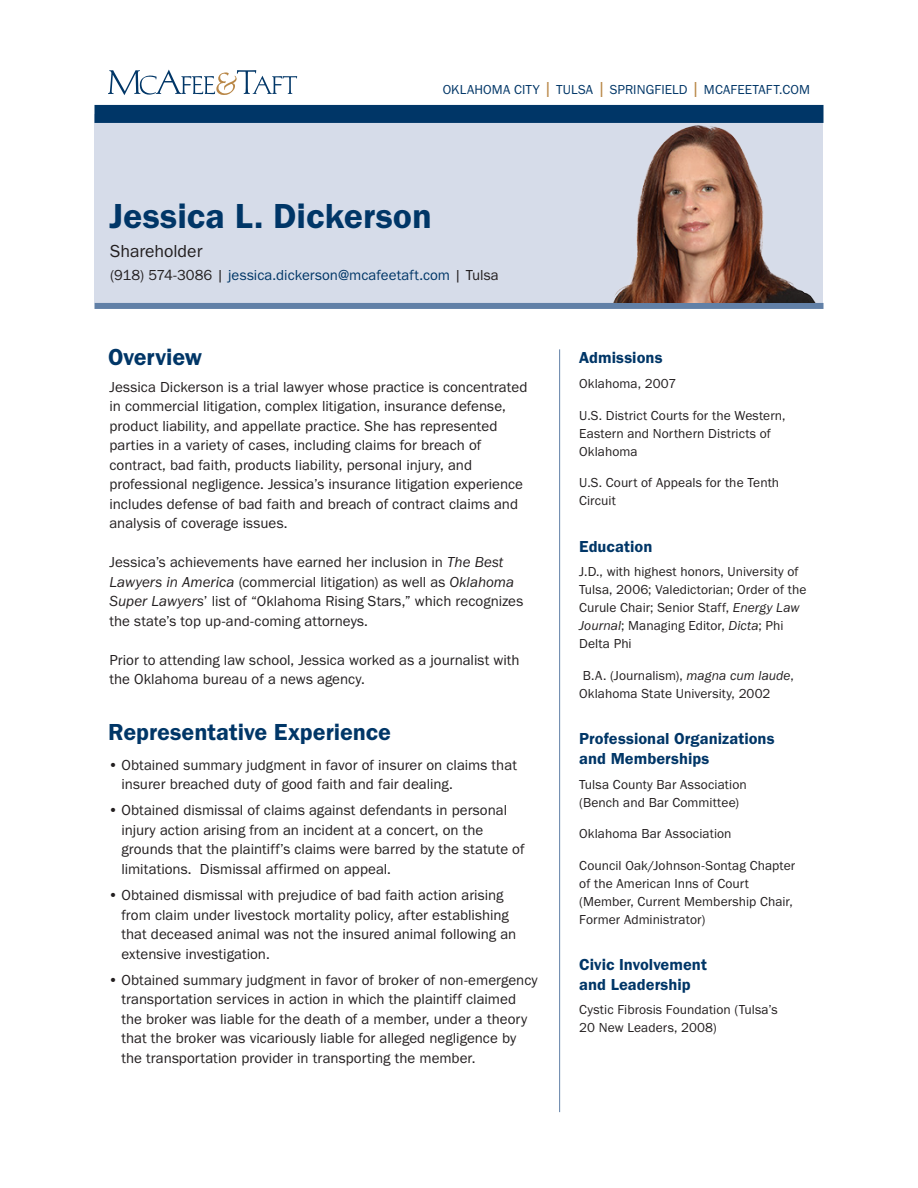
<style>
.page{position:relative;width:918px;height:1188px;background:#fff}
.page>*{position:absolute;margin:0;border:0;box-sizing:border-box;transform-origin:0 0}
.Name{font:36px "Franklin Gothic URW Dem";color:#003667}
.Section_Head{font:24px "Franklin Gothic URW Dem";color:#003667}
.t1{font:18px "Franklin Gothic URW Boo";color:#231f20}
.Sidebar_Head{font:16.5px/19.5px "Franklin Gothic URW Dem";color:#003667}
.Body_text{font:15px/19.5px "Franklin Gothic URW Boo";color:#231f20}
.Contact_info{font:15px "Franklin Gothic URW Boo";color:#003667}
.Sidebar_list_items{font:13.5px/18px "Franklin Gothic URW Boo";letter-spacing:.005em;color:#231f20}
.t2{font:13.5px "Franklin Gothic URW Boo";letter-spacing:.005em;color:#003667}
.s1{font-size:18px;color:#b98747}
.s2{color:#231f20}
.s3{font-family:"Franklin Gothic URW Boo Ita"}
</style>
<div class="page">
<div style="left:94px;top:115px;width:730px;height:188px;background:#d6dce9"></div>
<hr style="left:559px;top:349px;width:1px;height:763px;background:#6180a7">
<div style="left:94px;top:105px;width:730px;height:18px;background:#003667"></div>
<div style="left:94px;top:303px;width:730px;height:6px;background:#6180a7"></div>
<svg style="left:108px;top:70px;width:189px;height:25px"></svg>
<img style="left:613px;top:125px;width:203px;height:178px">
<p class="t2" style="left:443px;top:81px;width:369px">OKLAHOMA CITY <span class="s1">|</span> TULSA <span class="s1">|</span> SPRINGFIELD <span class="s1">|</span> MCAFEETAFT.COM</p>
<p class="Name" style="left:110px;top:194px;width:324px">Jessica L. Dickerson</p>
<p class="t1" style="left:110px;top:240px;width:94px">Shareholder</p>
<p class="Contact_info" style="left:110px;top:265px;width:390px"><span class="s2">(918) 574-3086 |</span> jessica.dickerson@mcafeetaft.com <span class="s2">| Tulsa</span></p>
<p class="Section_Head" style="left:108px;top:343px;width:96px">Overview</p>
<p class="Body_text" style="left:110px;top:377px;width:419px">Jessica Dickerson is a trial lawyer whose practice is concentrated in commercial litigation, complex litigation, insurance defense, product liability, and appellate practice. She has represented parties in a variety of cases, including claims for breach of contract, bad faith, products liability, personal injury, and professional negligence. Jessica’s insurance litigation experience includes defense of bad faith and breach of contract claims and analysis of coverage issues.</p>
<p class="Body_text" style="left:110px;top:552px;width:415px">Jessica’s achievements have earned her inclusion in <span class="s3">The Best Lawyers in America</span> (commercial litigation) as well as <span class="s3">Oklahoma Super Lawyers</span>’ list of “Oklahoma Rising Stars,” which recognizes the state’s top up-and-coming attorneys.</p>
<p class="Body_text" style="left:110px;top:650px;width:412px">Prior to attending law school, Jessica worked as a journalist with the Oklahoma bureau of a news agency.</p>
<p class="Section_Head" style="left:108px;top:717px;width:285px">Representative Experience</p>
<p class="Body_text" style="left:122px;top:755px;width:397px;text-indent:-14px">• Obtained summary judgment in favor of insurer on claims that insurer breached duty of good faith and fair dealing.</p>
<p class="Body_text" style="left:122px;top:800px;width:405px;text-indent:-14px">• Obtained dismissal of claims against defendants in personal injury action arising from an incident at a concert, on the grounds that the plaintiff’s claims were barred by the statute of limitations. Dismissal affirmed on appeal.</p>
<p class="Body_text" style="left:122px;top:885px;width:396px;text-indent:-14px">• Obtained dismissal with prejudice of bad faith action arising from claim under livestock mortality policy, after establishing that deceased animal was not the insured animal following an extensive investigation.</p>
<p class="Body_text" style="left:122px;top:970px;width:418px;text-indent:-14px">• Obtained summary judgment in favor of broker of non-emergency transportation services in action in which the plaintiff claimed the broker was liable for the death of a member, under a theory that the broker was vicariously liable for alleged negligence by the transportation provider in transporting the member.</p>
<p class="Sidebar_Head" style="left:579px;top:348px;width:85px">Admissions</p>
<p class="Sidebar_list_items" style="left:579px;top:374px;width:99px">Oklahoma, 2007</p>
<p class="Sidebar_list_items" style="left:579px;top:406px;width:208px">U.S. District Courts for the Western,<br>Eastern and Northern Districts of<br>Oklahoma</p>
<p class="Sidebar_list_items" style="left:579px;top:473px;width:202px">U.S. Court of Appeals for the Tenth<br>Circuit</p>
<p class="Sidebar_Head" style="left:579px;top:536px;width:75px">Education</p>
<p class="Sidebar_list_items" style="left:579px;top:563px;width:229px">J.D., with highest honors, University of Tulsa, 2006; Valedictorian; Order of the Curule Chair; Senior Staff, <span class="s3">Energy Law Journal</span>; Managing Editor, <span class="s3">Dicta</span>; Phi Delta Phi</p>
<p class="Sidebar_list_items" style="left:579px;top:666px;width:216px">B.A. (Journalism), <span class="s3">magna cum laude</span>,<br>Oklahoma State University, 2002</p>
<p class="Sidebar_Head" style="left:579px;top:729px;width:197px">Professional Organizations and Memberships</p>
<p class="Sidebar_list_items" style="left:579px;top:775px;width:169px">Tulsa County Bar Association (Bench and Bar Committee)</p>
<p class="Sidebar_list_items" style="left:579px;top:824px;width:154px">Oklahoma Bar Association</p>
<p class="Sidebar_list_items" style="left:579px;top:856px;width:217px">Council Oak/Johnson-Sontag Chapter of the American Inns of Court (Member, Current Membership Chair,<br>Former Administrator)</p>
<p class="Sidebar_Head" style="left:579px;top:955px;width:129px">Civic Involvement and Leadership</p>
<p class="Sidebar_list_items" style="left:579px;top:1001px;width:200px">Cystic Fibrosis Foundation (Tulsa’s<br>20 New Leaders, 2008)</p>
</div>
